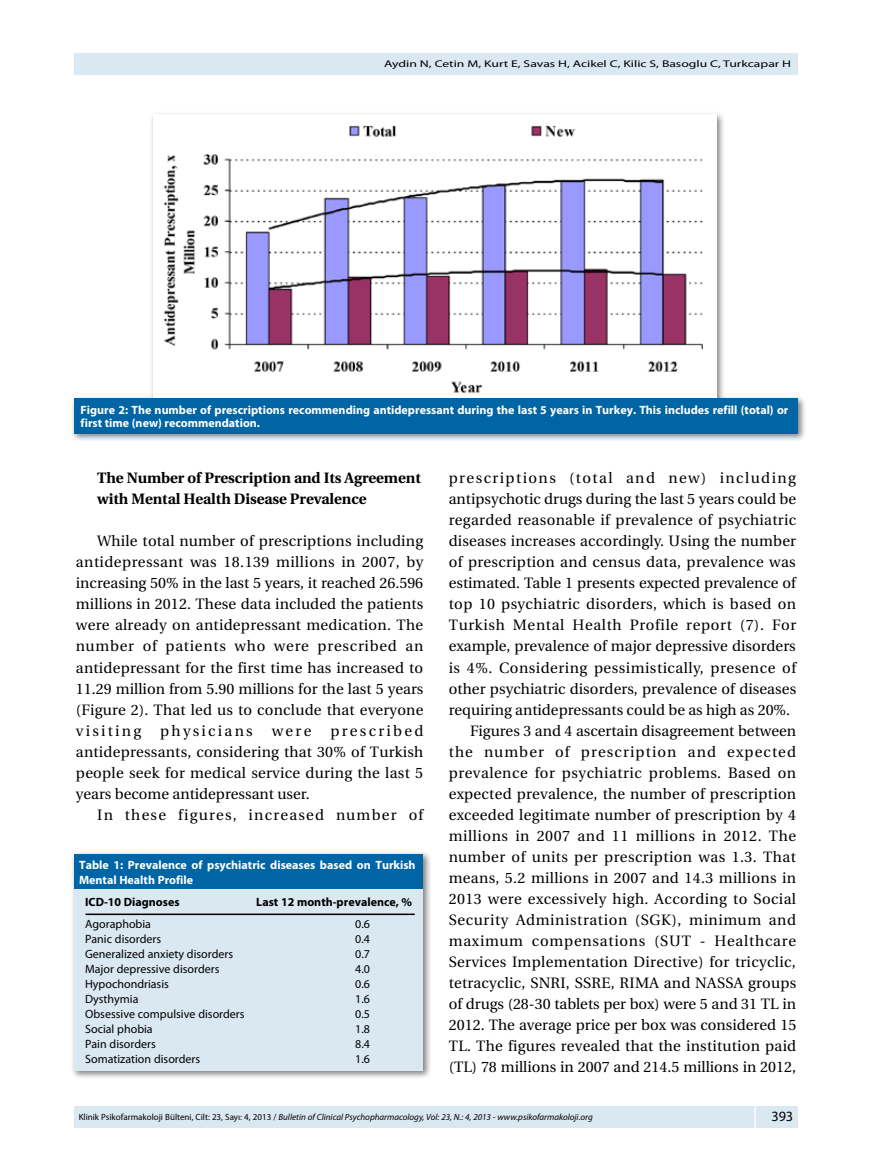
<style>
.page{position:relative;width:872px;height:1170px;background:#fff}
.page>*{position:absolute;margin:0;border:0;box-sizing:border-box;transform-origin:0 0}
.t1{font:15px/21px "Utopia Medium Tr";letter-spacing:.015em;color:#000;text-align:justify}
.t2{font:15px "Utopia Medium Tr";letter-spacing:.035em;color:#000}
.t3{font:15px/21px "Utopia Bold Tr";letter-spacing:-.005em;color:#000}
.t4{font:15px "Utopia Medium Tr";letter-spacing:.045em;color:#000}
.t5{font:15px "Utopia Medium Tr";letter-spacing:.04em;color:#000}
.t6{font:15px "Utopia Medium Tr";letter-spacing:.095em;color:#000}
.t7{font:15px "Utopia Medium Tr";letter-spacing:.05em;color:#000}
.t8{font:15px "Utopia Medium Tr";letter-spacing:.075em;color:#000}
.t9{font:15px "Utopia Medium Tr";letter-spacing:.08em;color:#000}
.t10{font:15px "Utopia Medium Tr";letter-spacing:.15em;color:#000}
.t11{font:14.25px "Myriad Pro";color:#000}
.t12{font:700 12px/15px "Myriad Pro";color:#fff}
.t13{font:12px "Myriad Pro";color:#000}
.t14{font:700 12px "Myriad Pro";color:#000}
.t15{font:9.75px "Myriad Pro";color:#000;scale:1.4 1}
.t16{font:italic 9px "Myriad Pro";color:#000}
.s1{font-style:normal}
</style>
<div class="page">
<div style="left:74px;top:1106px;width:723px;height:21px;background:#d9e8f1"></div>
<svg style="left:754px;top:1106px;width:1px;height:21px"></svg>
<div style="left:74px;top:53px;width:723px;height:21px;background:#d9e8f1"></div>
<div style="left:71px;top:850px;width:361px;height:229px;background:#000;opacity:.5"></div>
<div style="left:74px;top:854px;width:349px;height:36px;background:#0065a4"></div>
<div style="left:74px;top:889px;width:349px;height:181px;background:#d9e8f1"></div>
<hr style="left:86px;top:913px;width:329px;height:2px;background:#000">
<div style="left:71px;top:111px;width:735px;height:331px;background:#000;opacity:.5"></div>
<img style="left:153px;top:115px;width:563px;height:283px">
<div style="left:74px;top:398px;width:723px;height:36px;background:#0065a4"></div>
<p class="t15" style="left:384px;top:58px;width:292px">Aydin N, Cetin M, Kurt E, Savas H, Acikel C, Kilic S, Basoglu C, Turkcapar H</p>
<p class="t12" style="left:81px;top:402px;width:709px;line-height:13.5px">Figure 2: The number of prescriptions recommending antidepressant during the last 5 years in Turkey. This includes refill (total) or first time (new) recommendation.</p>
<p class="t3" style="left:97px;top:468px;width:325px">The Number of Prescription and Its Agreement with Mental Health Disease Prevalence</p>
<p class="t1" style="left:76px;top:531px;width:349px;text-indent:21px">While total number of prescriptions including antidepressant was 18.139 millions in 2007, by increasing 50% in the last 5 years, it reached 26.596 millions in 2012. These data included the patients were already on antidepressant medication. The number of patients who were prescribed an antidepressant for the first time has increased to 11.29 million from 5.90 millions for the last 5 years (Figure 2). That led us to conclude that everyone visiting</p>
<p class="t1" style="left:76px;top:720px;width:349px;text-indent:254px">prescribed antidepressants, considering that 30% of Turkish people seek for medical service during the last 5 years become antidepressant user.</p>
<p class="t9" style="left:97px;top:805px;width:328px">In these figures, increased number of</p>
<p class="t10" style="left:160px;top:721px;width:94px">physicians</p>
<p class="t1" style="left:272px;top:720px;width:41px">were</p>
<p class="t12" style="left:79px;top:857px;width:338px">Table 1: Prevalence of psychiatric diseases based on Turkish<br>Mental Health Profile</p>
<p class="t14" style="left:85px;top:893px;width:96px">ICD-10 Diagnoses</p>
<p class="t14" style="left:256px;top:893px;width:157px">Last 12 month-prevalence, %</p>
<p class="t13" style="left:85px;top:916px;width:67px">Agoraphobia</p>
<p class="t13" style="left:355px;top:916px;width:16px">0.6</p>
<p class="t13" style="left:85px;top:931px;width:78px">Panic disorders</p>
<p class="t13" style="left:355px;top:931px;width:16px">0.4</p>
<p class="t13" style="left:85px;top:946px;width:150px">Generalized anxiety disorders</p>
<p class="t13" style="left:355px;top:946px;width:16px">0.7</p>
<p class="t13" style="left:85px;top:961px;width:136px">Major depressive disorders</p>
<p class="t13" style="left:355px;top:961px;width:16px">4.0</p>
<p class="t13" style="left:85px;top:976px;width:85px">Hypochondriasis</p>
<p class="t13" style="left:355px;top:976px;width:16px">0.6</p>
<p class="t13" style="left:85px;top:991px;width:55px">Dysthymia</p>
<p class="t13" style="left:355px;top:991px;width:16px">1.6</p>
<p class="t13" style="left:85px;top:1006px;width:161px">Obsessive compulsive disorders</p>
<p class="t13" style="left:355px;top:1006px;width:16px">0.5</p>
<p class="t13" style="left:85px;top:1021px;width:69px">Social phobia</p>
<p class="t13" style="left:355px;top:1021px;width:16px">1.8</p>
<p class="t13" style="left:85px;top:1036px;width:72px">Pain disorders</p>
<p class="t13" style="left:355px;top:1036px;width:16px">8.4</p>
<p class="t13" style="left:85px;top:1051px;width:117px">Somatization disorders</p>
<p class="t13" style="left:355px;top:1051px;width:16px">1.6</p>
<p class="t6" style="left:449px;top:469px;width:349px">prescriptions (total and new) including</p>
<p class="t1" style="left:449px;top:489px;width:349px">antipsychotic drugs during the last 5 years could be</p>
<p class="t1" style="left:449px;top:510px;width:349px">regarded reasonable if prevalence of psychiatric</p>
<p class="t1" style="left:449px;top:531px;width:349px">diseases increases accordingly. Using the number</p>
<p class="t1" style="left:449px;top:552px;width:348px">of prescription and census data, prevalence was</p>
<p class="t1" style="left:449px;top:573px;width:349px">estimated. Table 1 presents expected prevalence of</p>
<p class="t1" style="left:449px;top:594px;width:349px">top 10 psychiatric disorders, which is based on</p>
<p class="t4" style="left:449px;top:616px;width:349px">Turkish Mental Health Profile report (7). For</p>
<p class="t1" style="left:449px;top:636px;width:348px">example, prevalence of major depressive disorders</p>
<p class="t2" style="left:449px;top:658px;width:349px">is 4%. Considering pessimistically, presence of</p>
<p class="t1" style="left:449px;top:678px;width:349px">other psychiatric disorders, prevalence of diseases</p>
<p class="t1" style="left:449px;top:699px;width:343px">requiring antidepressants could be as high as 20%.</p>
<p class="t1" style="left:470px;top:720px;width:327px">Figures 3 and 4 ascertain disagreement between</p>
<p class="t8" style="left:449px;top:742px;width:349px">the number of prescription and expected</p>
<p class="t2" style="left:449px;top:763px;width:349px">prevalence for psychiatric problems. Based on</p>
<p class="t1" style="left:449px;top:783px;width:349px">expected prevalence, the number of prescription</p>
<p class="t1" style="left:449px;top:804px;width:349px">exceeded legitimate number of prescription by 4</p>
<p class="t2" style="left:449px;top:826px;width:349px">millions in 2007 and 11 millions in 2012. The</p>
<p class="t1" style="left:449px;top:846px;width:348px">number of units per prescription was 1.3. That</p>
<p class="t1" style="left:449px;top:867px;width:349px">means, 5.2 millions in 2007 and 14.3 millions in</p>
<p class="t1" style="left:449px;top:888px;width:349px">2013 were excessively high. According to Social</p>
<p class="t5" style="left:449px;top:910px;width:349px">Security Administration (SGK), minimum and</p>
<p class="t7" style="left:449px;top:931px;width:349px">maximum compensations (SUT - Healthcare</p>
<p class="t1" style="left:449px;top:951px;width:348px">Services Implementation Directive) for tricyclic,</p>
<p class="t1" style="left:449px;top:972px;width:349px">tetracyclic, SNRI, SSRE, RIMA and NASSA groups</p>
<p class="t1" style="left:449px;top:993px;width:349px">of drugs (28-30 tablets per box) were 5 and 31 TL in</p>
<p class="t1" style="left:449px;top:1014px;width:349px">2012. The average price per box was considered 15</p>
<p class="t1" style="left:449px;top:1035px;width:349px">TL. The figures revealed that the institution paid</p>
<p class="t1" style="left:449px;top:1056px;width:349px">(TL) 78 millions in 2007 and 214.5 millions in 2012,</p>
<p class="t16" style="left:79px;top:1111px;width:515px"><span class="s1">Klinik Psikofarmakoloji Bülteni, Cilt: 23, Sayı: 4, 2013 /</span> Bulletin of Clinical Psychopharmacology, Vol: 23, N.: 4, 2013 - www.psikofarmakoloji.org</p>
<p class="t11" style="left:771px;top:1107px;width:23px">393</p>
</div>
